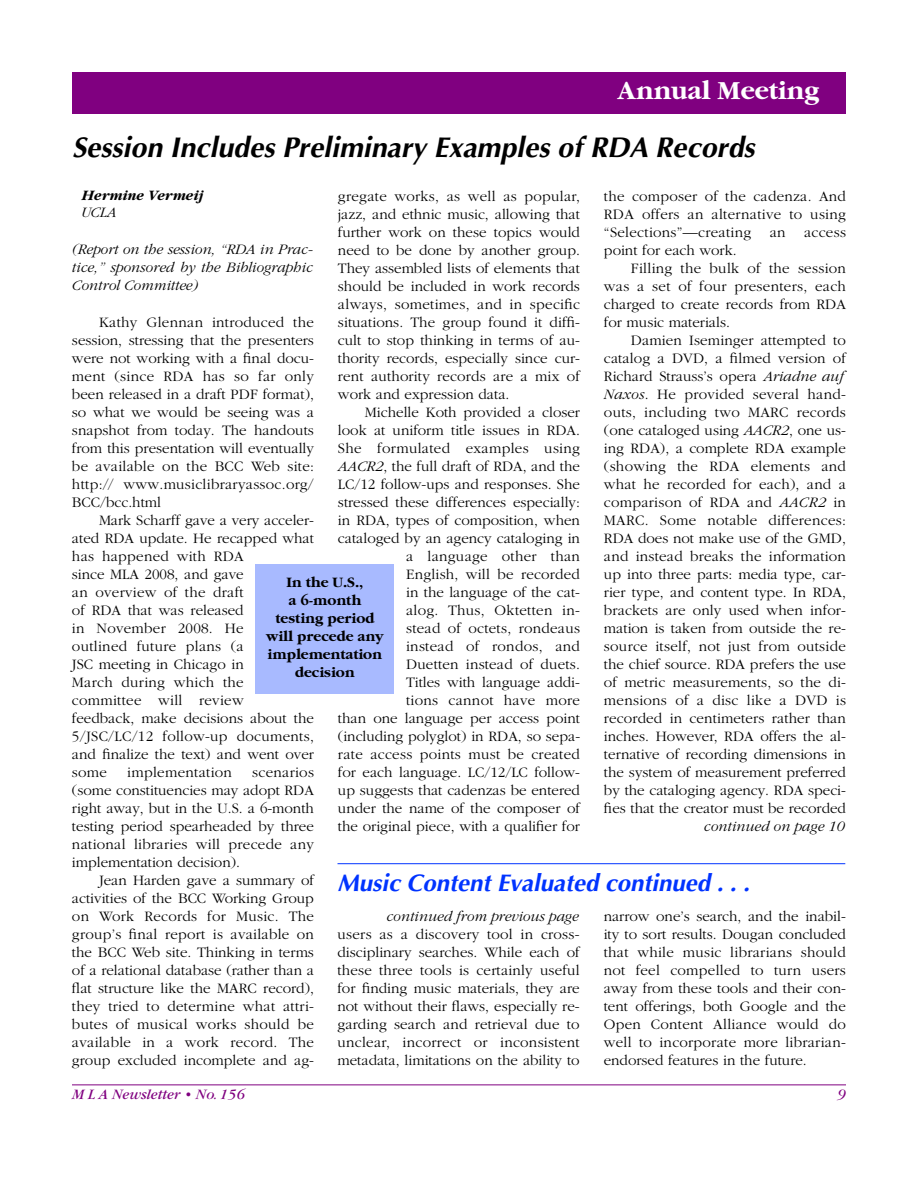
<style>
.page{position:relative;width:918px;height:1188px;background:#fff}
.page>*{position:absolute;margin:0;border:0;box-sizing:border-box;transform-origin:0 0}
.t1{font:italic 700 28.5px "Optima";color:#000}
.t2{font:700 27px "Garamond";color:#fff}
.t3{font:italic 700 24px "Optima";color:#03f}
.t4{font:300 15px/18px "Garamond";color:#000;text-align:justify}
.t5{font:italic 300 15px/18px "Garamond";color:#000;text-align:justify}
.t6{font:700 15px/18px "Garamond";color:#000;text-align:center}
.t7{font:italic 15px "Garamond";color:#800080}
.t8{font:italic 700 15px "Garamond";color:#000}
.t9{font:300 15px "Garamond";letter-spacing:.02em;color:#000}
.s1{font-style:italic}
</style>
<div class="page">
<div style="left:72px;top:72px;width:774px;height:42px;background:#800080"></div>
<hr style="left:72px;top:1084px;width:774px;height:1px;background:#800080">
<hr style="left:338px;top:863px;width:507px;height:1px;background:#03f">
<div style="left:256px;top:564px;width:138px;height:130px;background:#a8baff"></div>
<h2 class="t2" style="left:618px;top:80px;width:203px">Annual Meeting</h2>
<h1 class="t1" style="left:72px;top:135px;width:690px">Session Includes Preliminary Examples of RDA Records</h1>
<p class="t4" style="left:338px;top:188px;width:244px">gregate works, as well as popular, jazz, and ethnic music, allowing that further work on these topics would need to be done by another group.<br>They assembled lists of elements that should be included in work records always, sometimes, and in specific situations. The group found it diffi&shy;cult to stop thinking in terms of au&shy;thority records, especially since cur&shy;rent authority records are a mix of work and expression data.</p>
<p class="t4" style="left:338px;top:404px;width:244px;text-align:right">Michelle Koth provided a closer look at uniform title issues in RDA.<br>She formulated examples using<br><span class="s1">AACR2</span>, the full draft of RDA, and the<br>LC/12 follow-ups and responses. She stressed these differences especially: in RDA, types of composition, when cataloged by an agency cataloging in a language other than<br>English, will be recorded<br>in the language of the cat-<br>alog. Thus, Oktetten in-<br>stead of octets, rondeaus<br>instead of rondos, and<br>Duetten instead of duets.<br>Titles with language addi-<br>tions cannot have more<br>than one language per access point (including polyglot) in RDA, so sepa&shy;rate access points must be created for each language. LC/12/LC follow&shy;up suggests that cadenzas be entered under the name of the composer of the original piece, with a qualifier for</p>
<p class="t4" style="left:604px;top:188px;width:244px">the composer of the cadenza. And RDA offers an alternative to using “Selections”—creating an access point for each work.</p>
<p class="t4" style="left:604px;top:260px;width:243px;text-indent:27px">Filling the bulk of the session was a set of four presenters, each charged to create records from RDA for music materials.</p>
<p class="t4" style="left:604px;top:332px;width:244px;text-align:left;text-indent:27px">Damien Iseminger attempted to catalog a DVD, a filmed version of Richard Strauss’s opera <span class="s1">Ariadne auf Naxos</span>. He provided several hand&shy;outs, including two MARC records (one cataloged using <span class="s1">AACR2</span>, one us&shy;ing RDA), a complete RDA example (showing the RDA elements and what he recorded for each), and a comparison of RDA and <span class="s1">AACR2</span> in MARC. Some notable differences:<br>RDA does not make use of the GMD, and instead breaks the information up into three parts: media type, car&shy;rier type, and content type. In RDA, brackets are only used when infor&shy;mation is taken from outside the re&shy;source itself, not just from outside the chief source. RDA prefers the use of metric measurements, so the di&shy;mensions of a disc like a DVD is recorded in centimeters rather than inches. However, RDA offers the al&shy;ternative of recording dimensions in the system of measurement preferred by the cataloging agency. RDA speci&shy;fies that the creator must be recorded</p>
<p class="t5" style="left:704px;top:818px;width:142px">continued on page 10</p>
<p class="t8" style="left:81px;top:190px;width:124px">Hermine Vermeij</p>
<p class="t5" style="left:81px;top:204px;width:37px">UCLA</p>
<p class="t5" style="left:72px;top:241px;width:242px">(Report on the session, “RDA in Prac - tice,” sponsored by the Bibliographic Control Committee)</p>
<p class="t4" style="left:72px;top:314px;width:244px;text-indent:27px">Kathy Glennan introduced the session, stressing that the presenters were not working with a final docu&shy;ment (since RDA has so far only been released in a draft PDF format), so what we would be seeing was a snapshot from today. The handouts from this presentation will eventually be available on the BCC Web site: http:// www.musiclibraryassoc.org/ BCC/bcc.html</p>
<p class="t4" style="left:72px;top:512px;width:244px;text-align:left;text-indent:27px">Mark Scharff gave a very acceler&shy;ated RDA update. He recapped what has happened with RDA<br>since MLA 2008, and gave<br>an overview of the draft<br>of RDA that was released<br>in Novem ber 2008. He<br>outlined future plans (a<br>JSC meeting in Chicago in<br>March during which the committee will review<br>feedback, make decisions about the<br>5/JSC/LC/12 follow-up docu ments, and finalize the text) and went over some</p>
<p class="t6" style="left:266px;top:575px;width:119px">In the U.S.,<br>a 6-month testing period will precede any implementation decision</p>
<p class="t9" style="left:127px;top:766px;width:106px">implementation</p>
<p class="t4" style="left:72px;top:764px;width:244px;text-indent:180px">scenarios (some constituencies may adopt RDA right away, but in the U.S. a 6-month testing period spearheaded by three national libraries will precede any implementation decision).</p>
<p class="t4" style="left:72px;top:872px;width:244px;text-indent:27px">Jean Harden gave a summary of activities of the BCC Working Group on Work Records for Music. The group’s final report is available on the BCC Web site. Thinking in terms of a relational database (rather than a flat structure like the MARC record), they tried to determine what attri - butes of musical works should be available in a work record. The group excluded incomplete and ag-</p>
<h3 class="t3" style="left:338px;top:873px;width:418px">Music Content Evaluated continued . . .</h3>
<p class="t5" style="left:386px;top:909px;width:194px">continued from previous page</p>
<p class="t4" style="left:337px;top:927px;width:244px">users as a discovery tool in cross&shy;disciplinary searches. While each of these three tools is certainly useful for finding music materials, they are not without their flaws, especially re&shy;garding search and retrieval due to unclear, incorrect or inconsistent metadata, limitations on the ability to</p>
<p class="t4" style="left:604px;top:909px;width:244px">narrow one’s search, and the inabil&shy;ity to sort results. Dougan concluded that while music librarians should not feel compelled to turn users away from these tools and their con&shy;tent offerings, both Google and the Open Content Alliance would do well to incorporate more librarian&shy;endorsed features in the future.</p>
<p class="t7" style="left:72px;top:1089px;width:174px">M L A Newsletter • No. 156</p>
<p class="t7" style="left:838px;top:1089px;width:10px">9</p>
</div>
